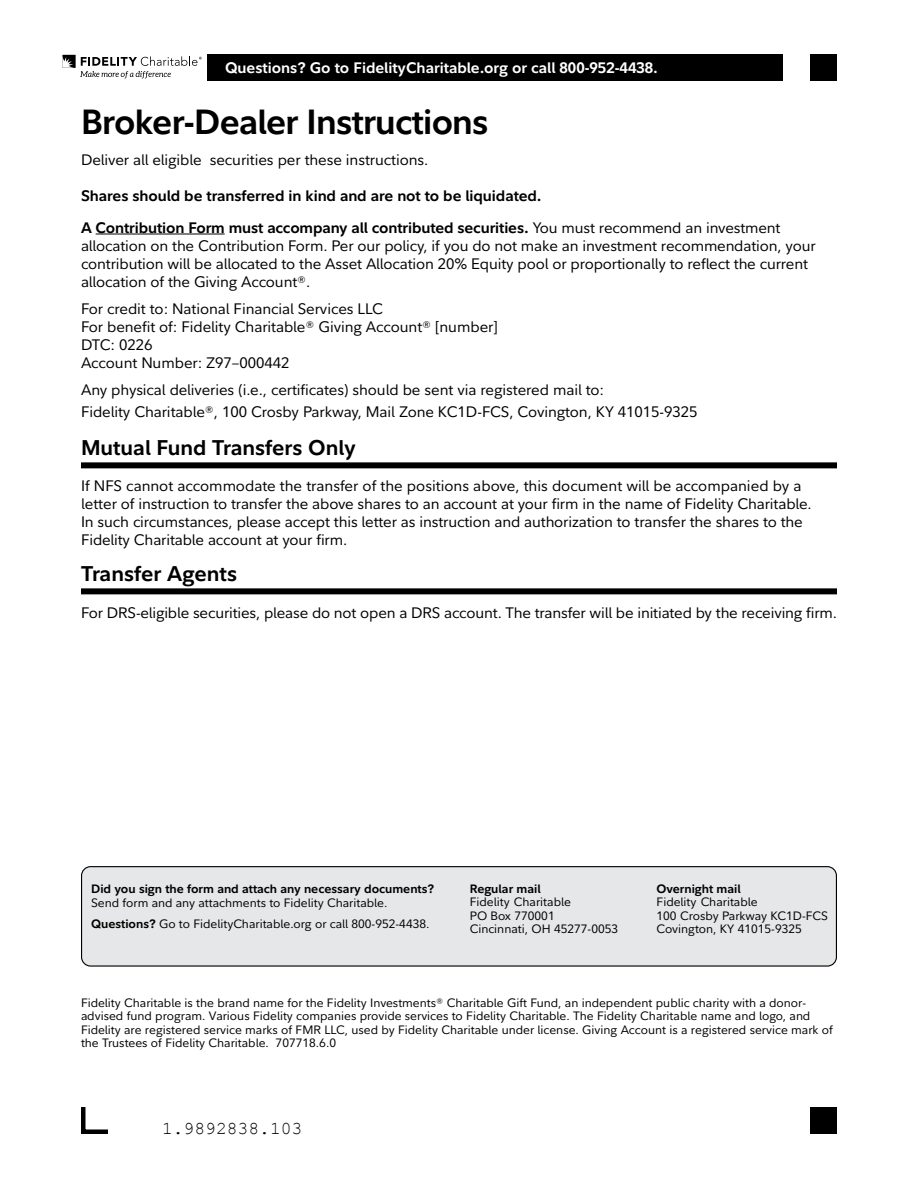
<style>
.page{position:relative;width:918px;height:1188px;background:#fff}
.page>*{position:absolute;margin:0;border:0;box-sizing:border-box;transform-origin:0 0}
.t1{font:700 34.5px "Fidelity Sans";letter-spacing:-.02em;color:#000}
.t2{font:700 21px "Fidelity Sans";color:#000}
.t3{font:18px "Courier New";color:#000}
.t4{font:15px/18px "Fidelity Sans";letter-spacing:-.01em;color:#000}
.t5{font:700 15px/31.5px "Fidelity Sans";letter-spacing:-.01em;color:#000}
.t6{font:700 15px "Fidelity Sans";color:#fff}
.t7{font:12px/13.5px "Fidelity Sans";color:#000}
.t8{font:700 12px "Fidelity Sans";color:#000}
.s1{font-weight:400}
.s2{font-weight:700}
</style>
<div class="page">
<svg style="left:62px;top:55px;width:140px;height:23px"></svg>
<div style="left:207px;top:54px;width:576px;height:27px;background:#000"></div>
<div style="left:810px;top:1107px;width:27px;height:27px;background:#000"></div>
<svg style="left:81px;top:1107px;width:27px;height:27px"></svg>
<div style="left:810px;top:54px;width:27px;height:27px;background:#000"></div>
<hr style="left:96px;top:234px;width:129px;height:1px;background:#000">
<div style="left:81px;top:462px;width:756px;height:6px;background:#000"></div>
<div style="left:81px;top:588px;width:756px;height:6px;background:#000"></div>
<div style="left:82px;top:867px;width:754px;height:99px;background:#e6e7e8;border-radius:9px"></div>
<div style="left:81px;top:866px;width:756px;height:101px;border:1px solid #000;border-radius:9px"></div>
<p class="t6" style="left:225px;top:58px;width:434px">Questions? Go to FidelityCharitable.org or call 800-952-4438.</p>
<h1 class="t1" style="left:81px;top:99px;width:409px">Broker-Dealer Instructions</h1>
<p class="t4" style="left:81px;top:151px;width:349px">Deliver all eligible securities per these instructions.</p>
<p class="t5" style="left:81px;top:180px;width:701px">Shares should be transferred in kind and are not to be liquidated.<br>A Contribution Form must accompany all contributed securities. <span class="s1">You must recommend an investment</span></p>
<p class="t4" style="left:81px;top:237px;width:736px">allocation on the Contribution Form. Per our policy, if you do not make an investment recommendation, your contribution will be allocated to the Asset Allocation 20% Equity pool or proportionally to reflect the current allocation of the Giving Account®.</p>
<p class="t4" style="left:81px;top:300px;width:418px">For credit to: National Financial Services LLC<br>For benefit of: Fidelity Charitable® Giving Account® [number] DTC: 0226<br>Account Number: Z97–000442</p>
<p class="t4" style="left:81px;top:378px;width:618px;line-height:22.5px">Any physical deliveries (i.e., certificates) should be sent via registered mail to:<br>Fidelity Charitable®, 100 Crosby Parkway, Mail Zone KC1D-FCS, Covington, KY 41015-9325</p>
<h2 class="t2" style="left:81px;top:434px;width:276px">Mutual Fund Transfers Only</h2>
<p class="t4" style="left:81px;top:477px;width:732px">If NFS cannot accommodate the transfer of the positions above, this document will be accompanied by a letter of instruction to transfer the above shares to an account at your firm in the name of Fidelity Charitable.<br>In such circumstances, please accept this letter as instruction and authorization to transfer the shares to the Fidelity Charitable account at your firm.</p>
<h2 class="t2" style="left:81px;top:560px;width:158px">Transfer Agents</h2>
<p class="t4" style="left:81px;top:604px;width:757px">For DRS-eligible securities, please do not open a DRS account. The transfer will be initiated by the receiving firm.</p>
<p class="t8" style="left:91px;top:881px;width:345px">Did you sign the form and attach any necessary documents?</p>
<p class="t7" style="left:91px;top:892px;width:340px;line-height:21px">Send form and any attachments to Fidelity Charitable.<br><span class="s2">Questions?</span> Go to FidelityCharitable.org or call 800-952-4438.</p>
<p class="t8" style="left:470px;top:881px;width:72px">Regular mail</p>
<p class="t7" style="left:470px;top:895px;width:150px">Fidelity Charitable<br>PO Box 770001<br>Cincinnati, OH 45277-0053</p>
<p class="t8" style="left:657px;top:881px;width:86px">Overnight mail</p>
<p class="t7" style="left:657px;top:895px;width:173px">Fidelity Charitable<br>100 Crosby Parkway KC1D-FCS<br>Covington, KY 41015-9325</p>
<p class="t7" style="left:81px;top:996px;width:753px">Fidelity Charitable is the brand name for the Fidelity Investments® Charitable Gift Fund, an independent public charity with a donor&shy;advised fund program. Various Fidelity companies provide services to Fidelity Charitable. The Fidelity Charitable name and logo, and Fidelity are registered service marks of FMR LLC, used by Fidelity Charitable under license. Giving Account is a registered service mark of the Trustees of Fidelity Charitable. 707718.6.0</p>
<p class="t3" style="left:162px;top:1117px;width:142px">1.9892838.103</p>
</div>
